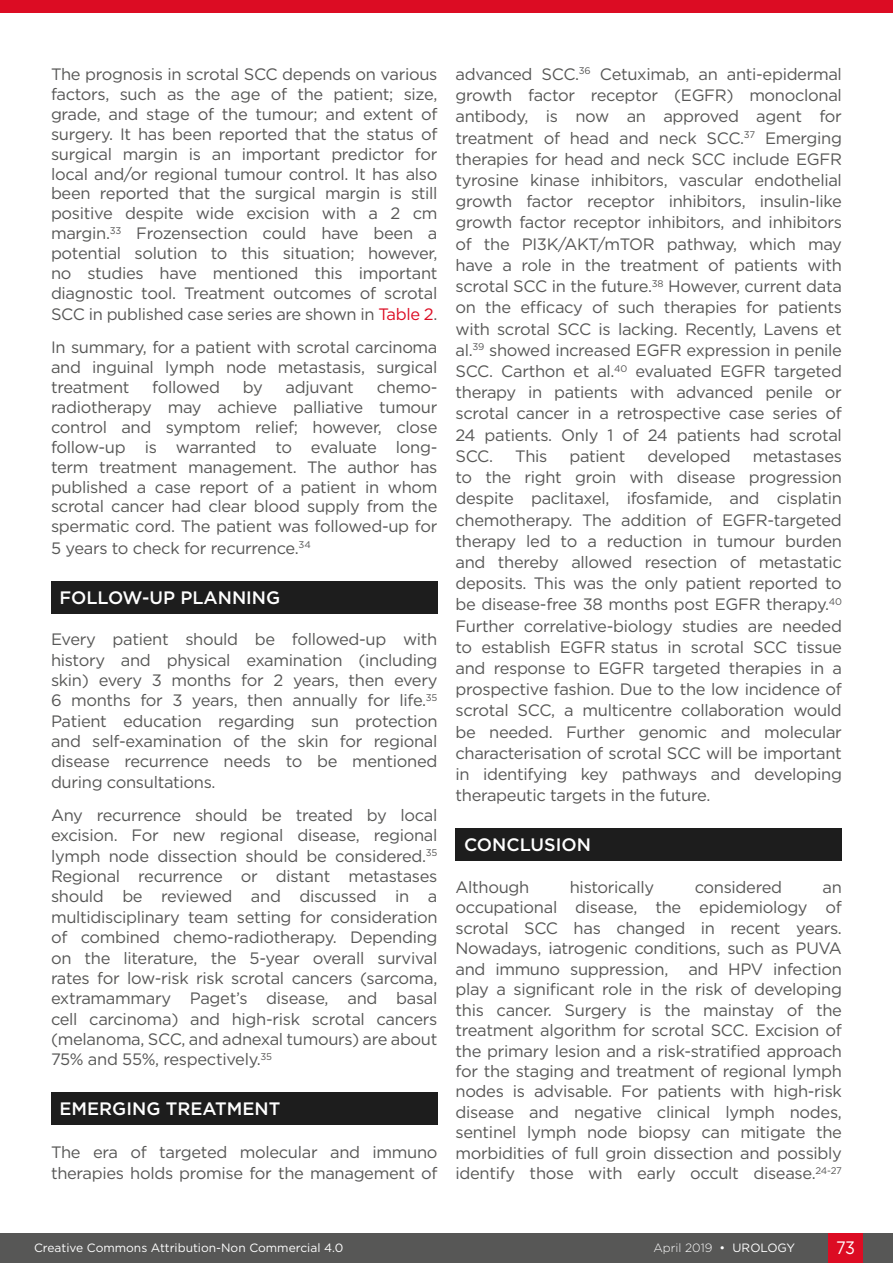
<style>
.page{position:relative;width:893px;height:1263px;background:#fff}
.page>*{position:absolute;margin:0;border:0;box-sizing:border-box;transform-origin:0 0}
.H1__Heading_1{font:500 18px "Gotham";color:#fff}
.t1{font:18px "Gotham";color:#fff;scale:.9 1}
.Body_Text{font:16.5px/21.1px "Gotham";letter-spacing:-.02em;color:#575756;text-align:justify}
.t2{font:12px "Gotham";color:#fff}
.t3{font:300 12px "Gotham";color:#fff}
.s1{color:#dc0c23}
.s2{font-weight:400}
</style>
<div class="page">
<div style="left:0;top:1233px;width:893px;height:30px;background:#575756"></div>
<div style="left:829px;top:1233px;width:34px;height:30px;background:#dc0c23"></div>
<div style="left:0;top:0;width:893px;height:13px;background:#dc0c23"></div>
<div style="left:51px;top:581px;width:386px;height:33px;background:#1d1d1d"></div>
<div style="left:51px;top:1092px;width:386px;height:33px;background:#1d1d1d"></div>
<div style="left:455px;top:828px;width:387px;height:33px;background:#1d1d1d"></div>
<p class="Body_Text" style="left:51px;top:64px;width:388px;line-height:20px">The prognosis in scrotal SCC depends on various factors, such as the age of the patient; size, grade, and stage of the tumour; and extent of surgery. It has been reported that the status of surgical margin is an important predictor for local and/or regional tumour control. It has also been reported that the surgical margin is still positive despite wide excision with a 2 cm margin.<sup>33</sup> Frozensection could have been a potential solution to this situation; however, no studies have mentioned this important diagnostic tool. Treatment outcomes of scrotal</p>
<p class="Body_Text" style="left:51px;top:304px;width:388px">SCC in published case series are shown in <span class="s1">Table 2</span>.</p>
<p class="Body_Text" style="left:51px;top:337px;width:388px;line-height:20px">In summary, for a patient with scrotal carcinoma and inguinal lymph node metastasis, surgical treatment</p>
<p class="Body_Text" style="left:152px;top:376px;width:69px">followed</p>
<p class="Body_Text" style="left:243px;top:376px;width:21px">by</p>
<p class="Body_Text" style="left:286px;top:376px;width:70px">adjuvant</p>
<p class="Body_Text" style="left:51px;top:377px;width:388px;line-height:20px;text-indent:326px">chemo&shy;radiotherapy may achieve palliative tumour control and symptom relief; however, close follow-up is warranted to evaluate long&shy;term treatment management. The author has published a case report of a patient in whom scrotal cancer had clear blood supply from the spermatic cord. The patient was followed-up for</p>
<p class="Body_Text" style="left:51px;top:537px;width:261px">5 years to check for recurrence.<sup>34</sup></p>
<p class="H1__Heading_1" style="left:60px;top:585px;width:222px">FOLLOW-UP PLANNING</p>
<p class="Body_Text" style="left:51px;top:629px;width:388px;line-height:20.4px">Every patient should be followed-up with history and physical examination (including skin) every 3 months for 2 years, then every 6 months for 3 years, then annually for life.<sup>35<br></sup>Patient education regarding sun protection and self-examination of the skin for regional disease recurrence needs to be mentioned during consultations.</p>
<p class="Body_Text" style="left:51px;top:804px;width:388px;line-height:20.4px">Any recurrence should be treated by local excision. For new regional disease, regional lymph node dissection should be considered.<sup>35<br></sup>Regional recurrence or distant metastases should be reviewed and discussed in a multidisciplinary team setting for consideration of combined chemo-radiotherapy. Depending on the literature, the 5-year overall survival rates for low-risk risk scrotal cancers (sarcoma, extramammary Paget’s disease, and basal cell carcinoma) and high-risk scrotal cancers (melanoma, SCC, and adnexal tumours) are about 75% and 55%, respectively.<sup>35</sup></p>
<p class="H1__Heading_1" style="left:60px;top:1097px;width:222px">EMERGING TREATMENT</p>
<p class="Body_Text" style="left:51px;top:1141px;width:388px">The era of targeted molecular and immuno therapies holds promise for the management of</p>
<p class="Body_Text" style="left:455px;top:63px;width:388px">advanced SCC.<sup>36</sup> Cetuximab, an anti-epidermal growth factor receptor (EGFR) monoclonal antibody, is now an approved agent for treatment of head and neck SCC.<sup>37</sup> Emerging therapies for head and neck SCC include EGFR tyrosine kinase inhibitors, vascular endothelial growth factor receptor inhibitors, insulin-like growth factor receptor inhibitors, and inhibitors of the PI3K/AKT/mTOR pathway, which may have a role in the treatment of patients with scrotal SCC in the future.<sup>38</sup> However, current data on the efficacy of such therapies for patients with scrotal SCC is lacking. Recently, Lavens et al.<sup>39</sup> showed increased EGFR expression in penile SCC. Carthon et al.<sup>40</sup> evaluated EGFR targeted therapy in patients with advanced penile or scrotal cancer in a retrospective case series of 24 patients. Only 1 of 24 patients had scrotal SCC.</p>
<p class="Body_Text" style="left:515px;top:445px;width:34px">This</p>
<p class="Body_Text" style="left:569px;top:445px;width:58px">patient</p>
<p class="Body_Text" style="left:647px;top:445px;width:85px">developed</p>
<p class="Body_Text" style="left:455px;top:445px;width:388px;text-indent:297px">metastases to the right groin with disease progression despite paclitaxel, ifosfamide, and cisplatin chemotherapy. The addition of EGFR-targeted therapy led to a reduction in tumour burden and thereby allowed resection of metastatic deposits. This was the only patient reported to be disease-free 38 months post EGFR therapy.<sup>40<br></sup>Further correlative-biology studies are needed to establish EGFR status in scrotal SCC tissue and response to EGFR targeted therapies in a prospective fashion. Due to the low incidence of scrotal SCC, a multicentre collaboration would be needed. Further genomic and molecular characterisation of scrotal SCC will be important in identifying key pathways and developing therapeutic targets in the future.</p>
<p class="H1__Heading_1" style="left:464px;top:833px;width:128px">CONCLUSION</p>
<p class="Body_Text" style="left:455px;top:876px;width:75px">Although</p>
<p class="Body_Text" style="left:570px;top:876px;width:86px">historically</p>
<p class="Body_Text" style="left:695px;top:876px;width:89px">considered</p>
<p class="Body_Text" style="left:455px;top:876px;width:388px;line-height:20.4px;text-indent:367px">an occupational disease, the epidemiology of scrotal SCC has changed in recent years.<br>Nowadays, iatrogenic conditions, such as PUVA and immuno suppression, and HPV infection play a significant role in the risk of developing this cancer. Surgery is the mainstay of the treatment algorithm for scrotal SCC. Excision of the primary lesion and a risk-stratified approach for the staging and treatment of regional lymph nodes is advisable. For patients with high-risk disease and negative clinical lymph nodes, sentinel lymph node biopsy can mitigate the morbidities of full groin dissection and possibly identify those with early occult disease.<sup>24-27</sup></p>
<p class="t2" style="left:34px;top:1240px;width:311px">Creative Commons Attribution-Non Commercial 4.0</p>
<p class="t3" style="left:653px;top:1240px;width:143px">April 2019 <span class="s2">• UROLOGY</span></p>
<p class="t1" style="left:836px;top:1236px;width:23px">73</p>
</div>
